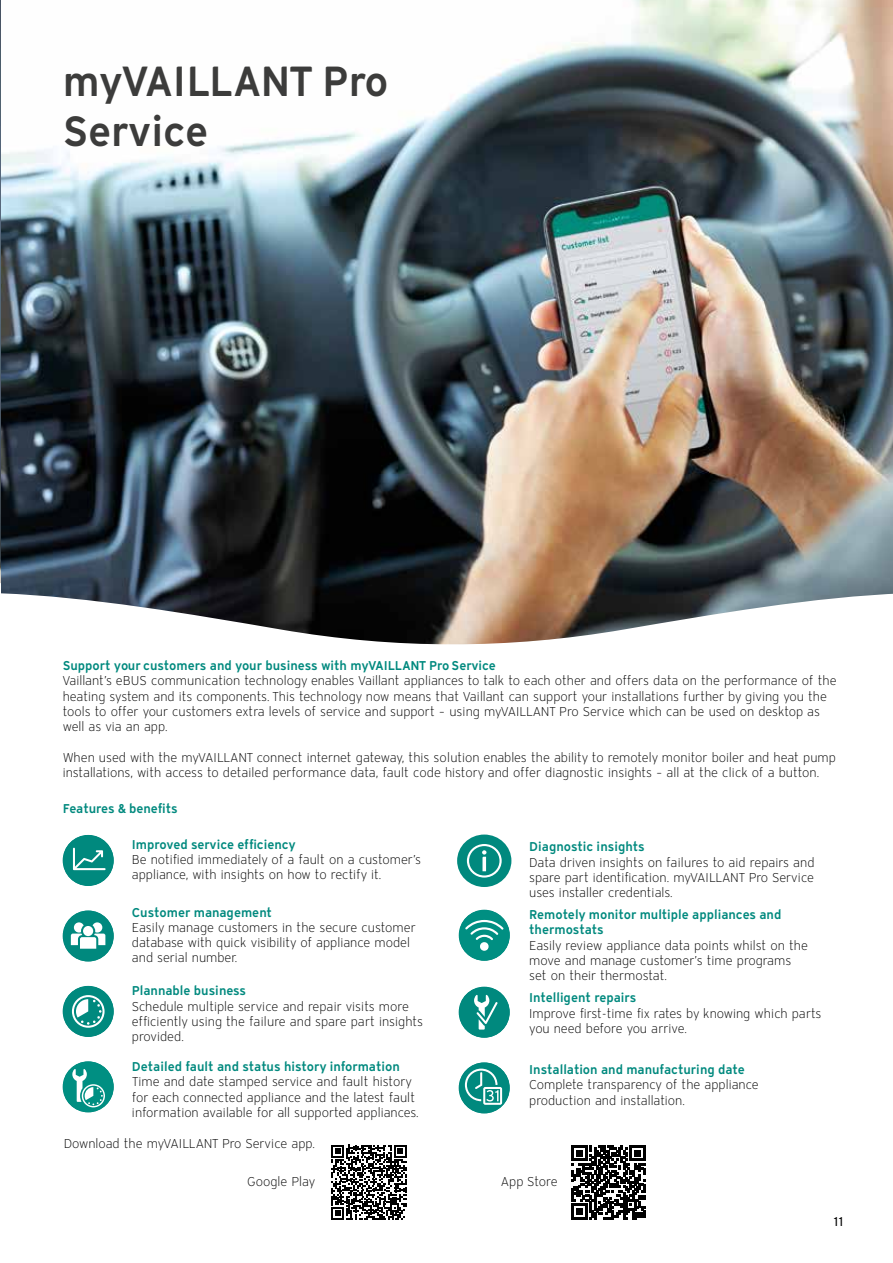
<style>
.page{position:relative;width:893px;height:1263px;background:#fff}
.page>*{position:absolute;margin:0;border:0;box-sizing:border-box;transform-origin:0 0}
.t1{font:600 42px/50.4px "Vaillant 16";letter-spacing:-.02em;color:#3c3c3b}
.t2{font:300 12.75px/15.3px "Vaillant 16";color:#000}
.t3{font:600 12.75px/15.3px "Vaillant 16";color:#00897e}
.t4{font:12.75px "Vaillant 16";color:#000}
</style>
<div class="page">
<img style="left:0;top:0;width:1px;height:583px">
<img style="left:1px;top:0;width:892px;height:593px">
<svg style="left:1px;top:593px;width:892px;height:246px"></svg>
<div style="left:63px;top:835px;width:51px;height:51px;background:#00897e;border-radius:50%"></div>
<svg style="left:73px;top:848px;width:33px;height:22px"></svg>
<div style="left:63px;top:910px;width:51px;height:51px;background:#00897e;border-radius:50%"></div>
<svg style="left:71px;top:922px;width:34px;height:27px"></svg>
<div style="left:63px;top:986px;width:51px;height:51px;background:#00897e;border-radius:50%"></div>
<svg style="left:72px;top:995px;width:33px;height:33px"></svg>
<div style="left:459px;top:987px;width:51px;height:51px;background:#00897e;border-radius:50%"></div>
<svg style="left:474px;top:995px;width:24px;height:34px"></svg>
<div style="left:63px;top:1061px;width:51px;height:51px;background:#008f82;border-radius:50%"></div>
<svg style="left:72px;top:1069px;width:33px;height:38px"></svg>
<div style="left:457px;top:834px;width:54px;height:53px;background:#00897e;border-radius:50%"></div>
<svg style="left:467px;top:844px;width:35px;height:33px"></svg>
<div style="left:459px;top:910px;width:51px;height:51px;background:#008f82;border-radius:50%"></div>
<svg style="left:465px;top:920px;width:39px;height:31px"></svg>
<div style="left:459px;top:1062px;width:51px;height:51px;background:#00897e;border-radius:50%"></div>
<svg style="left:465px;top:1068px;width:37px;height:37px"></svg>
<svg style="left:331px;top:1145px;width:76px;height:75px"></svg>
<svg style="left:571px;top:1145px;width:74px;height:74px"></svg>
<h1 class="t1" style="left:63px;top:55px;width:327px">myVAILLANT Pro<br>Service</h1>
<p class="t3" style="left:63px;top:658px;width:435px">Support your customers and your business with myVAILLANT Pro Service</p>
<p class="t2" style="left:63px;top:673px;width:775px">Vaillant’s eBUS communication technology enables Vaillant appliances to talk to each other and offers data on the performance of the heating system and its components. This technology now means that Vaillant can support your installations further by giving you the tools to offer your customers extra levels of service and support – using myVAILLANT Pro Service which can be used on desktop as well as via an app.</p>
<p class="t2" style="left:63px;top:750px;width:775px">When used with the myVAILLANT connect internet gateway, this solution enables the ability to remotely monitor boiler and heat pump installations, with access to detailed performance data, fault code history and offer diagnostic insights – all at the click of a button.</p>
<p class="t3" style="left:63px;top:801px;width:116px">Features &amp; benefits</p>
<p class="t3" style="left:132px;top:836px;width:165px">Improved service efficiency</p>
<p class="t2" style="left:132px;top:851px;width:291px">Be notified immediately of a fault on a customer’s appliance, with insights on how to rectify it.</p>
<p class="t3" style="left:132px;top:904px;width:142px">Customer management</p>
<p class="t2" style="left:132px;top:919px;width:285px">Easily manage customers in the secure customer database with quick visibility of appliance model and serial number.</p>
<p class="t3" style="left:132px;top:983px;width:116px">Plannable business</p>
<p class="t2" style="left:132px;top:998px;width:293px">Schedule multiple service and repair visits more efficiently using the failure and spare part insights provided.</p>
<p class="t3" style="left:132px;top:1058px;width:269px">Detailed fault and status history information</p>
<p class="t2" style="left:132px;top:1074px;width:288px">Time and date stamped service and fault history for each connected appliance and the latest fault information available for all supported appliances.</p>
<p class="t3" style="left:529px;top:839px;width:117px">Diagnostic insights</p>
<p class="t2" style="left:529px;top:854px;width:287px;text-align:justify">Data driven insights on failures to aid repairs and spare part identification. myVAILLANT Pro Service uses installer credentials.</p>
<p class="t3" style="left:529px;top:907px;width:254px">Remotely monitor multiple appliances and thermostats</p>
<p class="t2" style="left:529px;top:937px;width:280px">Easily review appliance data points whilst on the move and manage customer’s time programs set on their thermostat.</p>
<p class="t3" style="left:529px;top:990px;width:109px">Intelligent repairs</p>
<p class="t2" style="left:529px;top:1005px;width:294px">Improve first-time fix rates by knowing which parts you need before you arrive.</p>
<p class="t3" style="left:529px;top:1061px;width:217px">Installation and manufacturing date</p>
<p class="t2" style="left:529px;top:1077px;width:231px">Complete transparency of the appliance production and installation.</p>
<p class="t2" style="left:64px;top:1135px;width:253px">Download the myVAILLANT Pro Service app.</p>
<p class="t2" style="left:247px;top:1173px;width:70px">Google Play</p>
<p class="t2" style="left:501px;top:1173px;width:59px">App Store</p>
<p class="t4" style="left:833px;top:1213px;width:12px">11</p>
</div>
